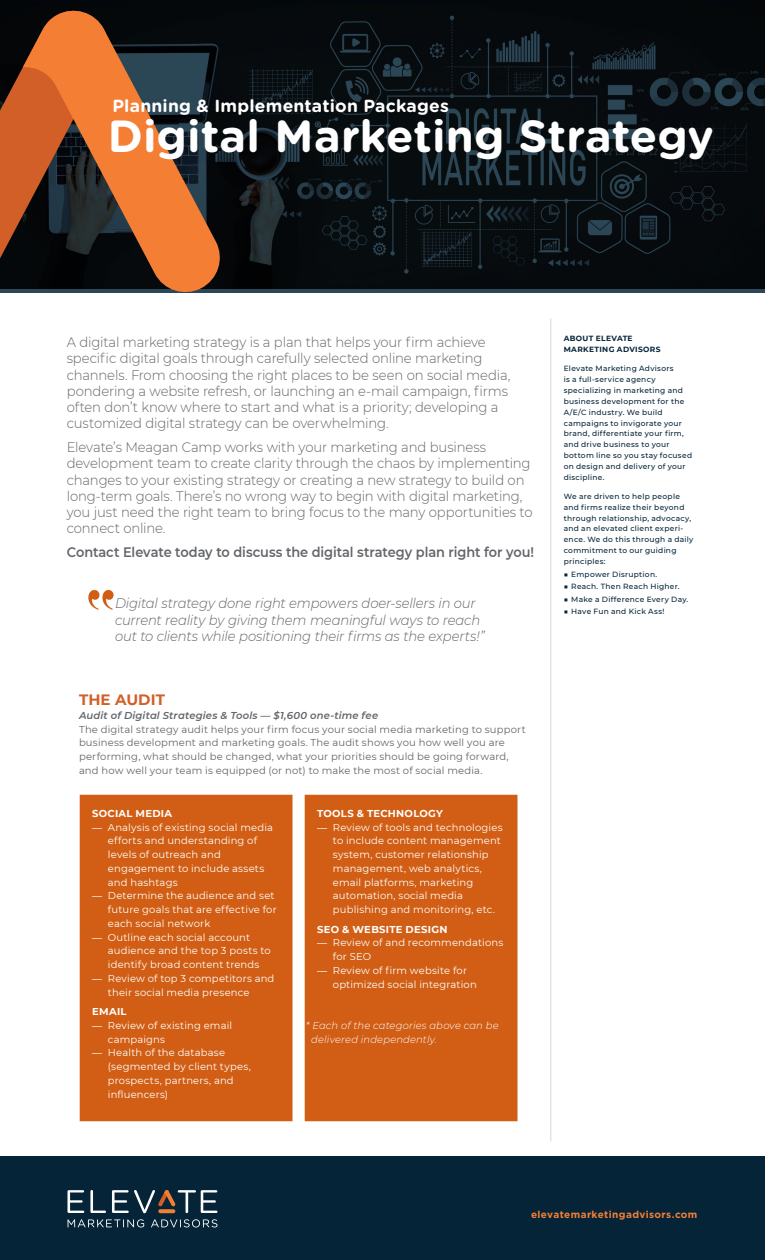
<style>
.page{position:relative;width:765px;height:1260px;background:#fff}
.page>*{position:absolute;margin:0;border:0;box-sizing:border-box;transform-origin:0 0}
.t1{font:700 45px "Gotham Rounded";color:#fff}
.t2{font:700 17.5px "Gotham Rounded";letter-spacing:.01em;color:#fff}
.t3{font:700 15px "Montserrat";letter-spacing:.005em;color:#d25f27}
.t4{font:300 13.75px/16.2px "Montserrat";letter-spacing:-.01em;color:#63656a;scale:.96 1}
.t5{font:italic 300 13.75px/16.2px "Montserrat";letter-spacing:-.015em;color:#63656a;scale:.96 1}
.t6{font:600 13.75px "Montserrat";letter-spacing:-.005em;color:#63656a;scale:.94 1}
.t7{font:10px/13.8px "Montserrat";letter-spacing:.015em;color:#fff}
.t8{font:10px/13.8px "Montserrat";letter-spacing:.015em;color:#63656a}
.t9{font:italic 300 10px/13.8px "Montserrat";letter-spacing:.01em;color:#fff}
.t10{font:700 10px "Montserrat";letter-spacing:.025em;color:#fff}
.t11{font:italic 600 10px "Montserrat";letter-spacing:.015em;color:#63656a}
.t12{font:700 10px "Gotham";letter-spacing:.04em;color:#f47f34}
.t13{font:500 7.5px/11px "Montserrat";letter-spacing:.035em;color:#052438}
.t14{font:700 7.5px/11px "Montserrat";letter-spacing:.045em;color:#052438}
.s1{font-family:"Avenir"}
</style>
<div class="page">
<svg style="left:0;top:0;width:765px;height:292px;background:#0a1115"></svg>
<hr style="left:550px;top:319px;width:1px;height:822px;background:#d9d7d5">
<div style="left:0;top:1156px;width:765px;height:104px;background:#052438"></div>
<svg style="left:0;top:6px;width:23px;height:287px;background:#6e3519"></svg>
<svg style="left:23px;top:6px;width:202px;height:287px;background:#704328"></svg>
<svg style="left:68px;top:1190px;width:16px;height:23px"></svg>
<svg style="left:90px;top:1190px;width:16px;height:23px"></svg>
<svg style="left:67px;top:1219px;width:77px;height:9px"></svg>
<svg style="left:151px;top:1219px;width:67px;height:9px"></svg>
<svg style="left:112px;top:1190px;width:105px;height:23px"></svg>
<div style="left:80px;top:795px;width:212px;height:326px;background:#d15e14"></div>
<div style="left:305px;top:795px;width:212px;height:326px;background:#d15e14"></div>
<div style="left:305px;top:795px;width:213px;height:326px;border:1px solid #d15e14"></div>
<img style="left:88px;top:590px;width:26px;height:20px">
<p class="t2" style="left:112px;top:93px;width:338px">Planning &amp; Implementation Packages</p>
<p class="t1" style="left:108px;top:103px;width:608px">Digital Marketing Strategy</p>
<p class="t4" style="left:67px;top:334px;width:464px">A digital marketing strategy is a plan that helps your firm achieve specific digital goals through carefully selected online marketing channels. From choosing the right places to be seen on social media, pondering a website refresh, or launching an e-mail campaign, firms often don’t know where to start and what is a priority; developing a customized digital strategy can be overwhelming.</p>
<p class="t4" style="left:67px;top:439px;width:487px">Elevate’s Meagan Camp works with your marketing and business development team to create clarity through the chaos by implementing changes to your existing strategy or creating a new strategy to build on long-term goals. There’s no wrong way to begin with digital marketing, you just need the right team to bring focus to the many opportunities to connect online.</p>
<p class="t6" style="left:67px;top:542px;width:499px">Contact Elevate today to discuss the digital strategy plan right for you!</p>
<p class="t5" style="left:115px;top:595px;width:387px">Digital strategy done right empowers doer-sellers in our current reality by giving them meaningful ways to reach out to clients while positioning their firms as the experts!”</p>
<h3 class="t3" style="left:79px;top:689px;width:88px">THE AUDIT</h3>
<p class="t11" style="left:79px;top:708px;width:301px">Audit of Digital Strategies &amp; Tools — $1,600 one-time fee</p>
<p class="t8" style="left:79px;top:722px;width:448px">The digital strategy audit helps your firm focus your social media marketing to support business development and marketing goals. The audit shows you how well you are performing, what should be changed, what your priorities should be going forward, and how well your team is equipped (or not) to make the most of social media.</p>
<p class="t10" style="left:92px;top:806px;width:82px">SOCIAL MEDIA</p>
<p class="t7" style="left:108px;top:820px;width:167px;text-indent:-16px"><span class="s1">—</span> Analysis of existing social media efforts and understanding of levels of outreach and engagement to include assets and hashtags</p>
<p class="t7" style="left:108px;top:889px;width:170px;text-indent:-16px"><span class="s1">—</span> Determine the audience and set future goals that are effective for each social network</p>
<p class="t7" style="left:108px;top:930px;width:164px;text-indent:-16px"><span class="s1">—</span> Outline each social account audience and the top 3 posts to identify broad content trends</p>
<p class="t7" style="left:108px;top:971px;width:168px;text-indent:-16px"><span class="s1">—</span> Review of top 3 competitors and their social media presence</p>
<p class="t10" style="left:92px;top:1004px;width:36px">EMAIL</p>
<p class="t7" style="left:108px;top:1018px;width:126px;text-indent:-16px"><span class="s1">—</span> Review of existing email campaigns</p>
<p class="t7" style="left:108px;top:1046px;width:144px;text-indent:-16px"><span class="s1">—</span> Health of the database (segmented by client types, prospects, partners, and influencers)</p>
<p class="t10" style="left:317px;top:806px;width:127px">TOOLS &amp; TECHNOLOGY</p>
<p class="t7" style="left:333px;top:820px;width:171px;text-indent:-16px"><span class="s1">—</span> Review of tools and technologies to include content management system, customer relationship management, web analytics, email platforms, marketing automation, social media publishing and monitoring, etc.</p>
<p class="t10" style="left:317px;top:922px;width:132px">SEO &amp; WEBSITE DESIGN</p>
<p class="t7" style="left:333px;top:936px;width:172px;text-indent:-16px"><span class="s1">—</span> Review of and recommendations for SEO</p>
<p class="t7" style="left:333px;top:963px;width:145px;text-indent:-16px"><span class="s1">—</span> Review of firm website for optimized social integration</p>
<p class="t9" style="left:311px;top:1018px;width:189px;text-indent:-5px">* Each of the categories above can be delivered independently.</p>
<p class="t14" style="left:564px;top:333px;width:98px">ABOUT ELEVATE<br>MARKETING ADVISORS</p>
<p class="t13" style="left:564px;top:362px;width:130px">Elevate Marketing Advisors<br>is a full-service agency specializing in marketing and business development for the<br>A/E/C industry. We build campaigns to invigorate your brand, differentiate your firm, and drive business to your bottom line so you stay focused on design and delivery of your discipline.</p>
<p class="t13" style="left:564px;top:490px;width:131px">We are driven to help people and firms realize their beyond through relationship, advocacy, and an elevated client experi&shy;ence. We do this through a daily commitment to our guiding principles:</p>
<p class="t13" style="left:564px;top:568px;width:95px">■ Empower Disruption.</p>
<p class="t13" style="left:564px;top:581px;width:117px">■ Reach. Then Reach Higher.</p>
<p class="t13" style="left:564px;top:593px;width:126px">■ Make a Difference Every Day.</p>
<p class="t13" style="left:564px;top:606px;width:102px">■ Have Fun and Kick Ass!</p>
<p class="t12" style="left:531px;top:1209px;width:168px">elevatemarketingadvisors.com</p>
</div>
